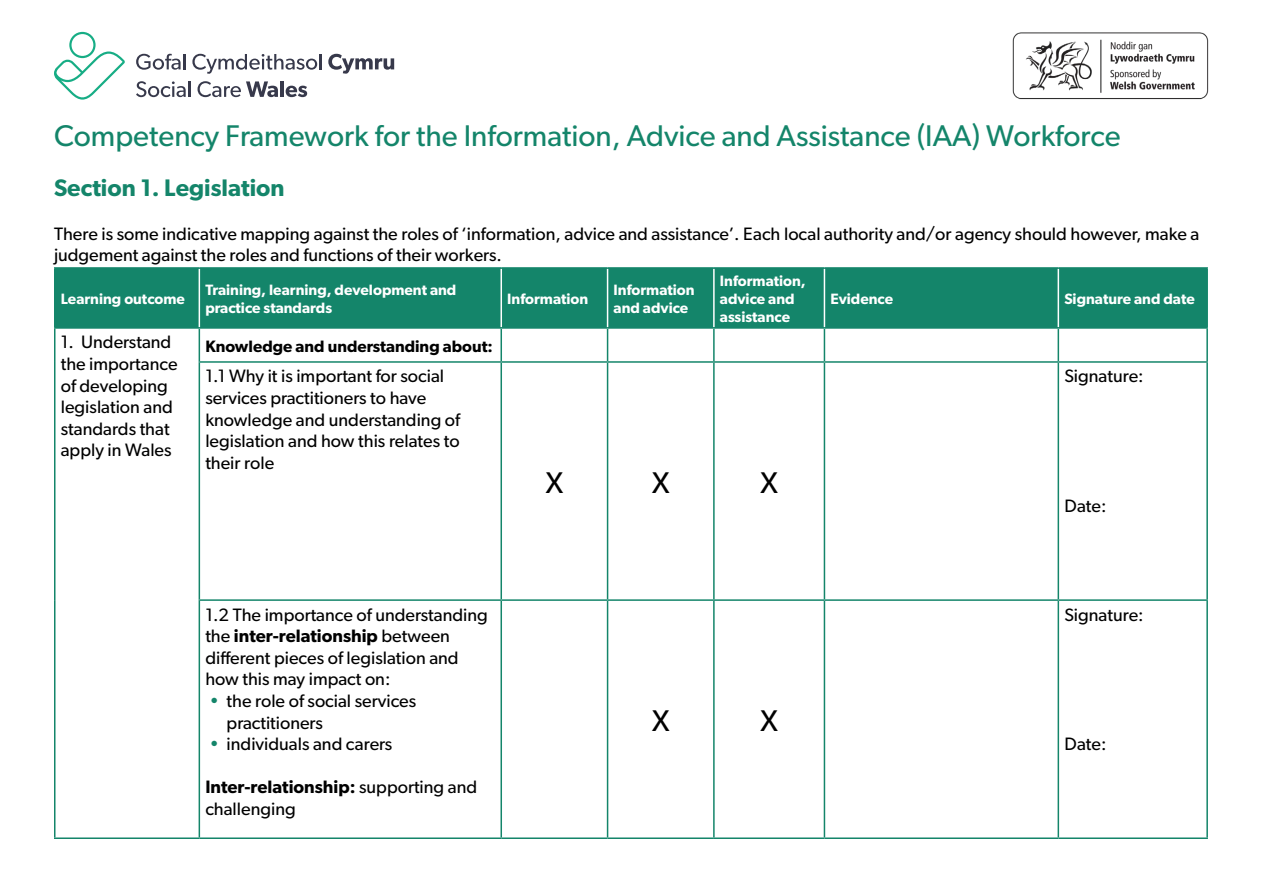
<style>
.page{position:relative;width:1263px;height:893px;background:#fff}
.page>*{position:absolute;margin:0;border:0;box-sizing:border-box;transform-origin:0 0}
.t1{font:30px "Gibson";color:#14856a}
.t2{font:30px "Gibson";color:#000}
.Heading{font:600 24px "Gibson";color:#14856a}
.t3{font:18px/21.6px "Gibson";color:#000}
.Section_header{font:600 16.5px "Gibson";color:#000}
.t4{font:600 15px/18px "Gibson";color:#fff}
.s1{font-weight:600}
.s2{color:#14856a}
</style>
<div class="page">
<div style="left:56px;top:269px;width:1150px;height:58px;background:#14856a"></div>
<hr style="left:54px;top:329px;width:2px;height:33px;background:#14856a">
<hr style="left:199px;top:329px;width:1px;height:32px;background:#14856a">
<hr style="left:500px;top:329px;width:2px;height:32px;background:#14856a">
<hr style="left:607px;top:329px;width:1px;height:32px;background:#14856a">
<hr style="left:713px;top:329px;width:2px;height:32px;background:#14856a">
<hr style="left:824px;top:329px;width:1px;height:32px;background:#14856a">
<hr style="left:1057px;top:329px;width:2px;height:32px;background:#14856a">
<hr style="left:1206px;top:329px;width:2px;height:32px;background:#14856a">
<hr style="left:54px;top:362px;width:2px;height:238px;background:#14856a">
<hr style="left:199px;top:361px;width:302px;height:2px;background:#14856a">
<hr style="left:199px;top:363px;width:1px;height:236px;background:#14856a">
<hr style="left:501px;top:361px;width:107px;height:2px;background:#14856a">
<hr style="left:500px;top:363px;width:2px;height:236px;background:#14856a">
<hr style="left:608px;top:361px;width:106px;height:2px;background:#14856a">
<hr style="left:607px;top:363px;width:1px;height:236px;background:#14856a">
<hr style="left:714px;top:361px;width:110px;height:2px;background:#14856a">
<hr style="left:713px;top:363px;width:2px;height:236px;background:#14856a">
<hr style="left:824px;top:361px;width:234px;height:2px;background:#14856a">
<hr style="left:824px;top:363px;width:1px;height:236px;background:#14856a">
<hr style="left:1058px;top:361px;width:150px;height:2px;background:#14856a">
<hr style="left:1057px;top:363px;width:2px;height:236px;background:#14856a">
<hr style="left:1206px;top:363px;width:2px;height:236px;background:#14856a">
<hr style="left:54px;top:600px;width:2px;height:237px;background:#14856a">
<hr style="left:199px;top:599px;width:302px;height:2px;background:#14856a">
<hr style="left:199px;top:601px;width:1px;height:236px;background:#14856a">
<hr style="left:501px;top:599px;width:107px;height:2px;background:#14856a">
<hr style="left:500px;top:601px;width:2px;height:236px;background:#14856a">
<hr style="left:608px;top:599px;width:106px;height:2px;background:#14856a">
<hr style="left:607px;top:601px;width:1px;height:236px;background:#14856a">
<hr style="left:714px;top:599px;width:110px;height:2px;background:#14856a">
<hr style="left:713px;top:601px;width:2px;height:236px;background:#14856a">
<hr style="left:824px;top:599px;width:234px;height:2px;background:#14856a">
<hr style="left:824px;top:601px;width:1px;height:236px;background:#14856a">
<hr style="left:1058px;top:599px;width:150px;height:2px;background:#14856a">
<hr style="left:1057px;top:601px;width:2px;height:236px;background:#14856a">
<hr style="left:1206px;top:601px;width:2px;height:236px;background:#14856a">
<hr style="left:54px;top:837px;width:145px;height:2px;background:#14856a">
<hr style="left:199px;top:837px;width:302px;height:2px;background:#14856a">
<hr style="left:501px;top:837px;width:107px;height:2px;background:#14856a">
<hr style="left:608px;top:837px;width:106px;height:2px;background:#14856a">
<hr style="left:714px;top:837px;width:110px;height:2px;background:#14856a">
<hr style="left:824px;top:837px;width:234px;height:2px;background:#14856a">
<hr style="left:1058px;top:837px;width:150px;height:2px;background:#14856a">
<hr style="left:199px;top:269px;width:1px;height:58px;background:#fff">
<hr style="left:500px;top:269px;width:2px;height:58px;background:#fff">
<hr style="left:607px;top:269px;width:1px;height:58px;background:#fff">
<hr style="left:713px;top:269px;width:2px;height:58px;background:#fff">
<hr style="left:824px;top:269px;width:1px;height:58px;background:#fff">
<hr style="left:1057px;top:269px;width:2px;height:58px;background:#fff">
<hr style="left:54px;top:267px;width:145px;height:2px;background:#14856a">
<hr style="left:54px;top:269px;width:2px;height:58px;background:#14856a">
<hr style="left:199px;top:267px;width:302px;height:2px;background:#14856a">
<hr style="left:501px;top:267px;width:107px;height:2px;background:#14856a">
<hr style="left:608px;top:267px;width:106px;height:2px;background:#14856a">
<hr style="left:714px;top:267px;width:110px;height:2px;background:#14856a">
<hr style="left:824px;top:267px;width:234px;height:2px;background:#14856a">
<hr style="left:1058px;top:267px;width:150px;height:2px;background:#14856a">
<hr style="left:1206px;top:269px;width:2px;height:58px;background:#14856a">
<hr style="left:54px;top:327px;width:145px;height:2px;background:#14856a">
<hr style="left:199px;top:327px;width:302px;height:2px;background:#14856a">
<hr style="left:501px;top:327px;width:107px;height:2px;background:#14856a">
<hr style="left:608px;top:327px;width:106px;height:2px;background:#14856a">
<hr style="left:714px;top:327px;width:110px;height:2px;background:#14856a">
<hr style="left:824px;top:327px;width:234px;height:2px;background:#14856a">
<hr style="left:1058px;top:327px;width:150px;height:2px;background:#14856a">
<img style="left:1012px;top:32px;width:196px;height:68px">
<svg style="left:136px;top:54px;width:45px;height:16px"></svg>
<hr style="left:183px;top:54px;width:3px;height:15px;background:#37394b">
<svg style="left:192px;top:54px;width:130px;height:20px"></svg>
<svg style="left:328px;top:54px;width:66px;height:20px"></svg>
<svg style="left:136px;top:81px;width:55px;height:16px"></svg>
<svg style="left:198px;top:81px;width:80px;height:16px"></svg>
<hr style="left:280px;top:81px;width:4px;height:16px;background:#37394b">
<svg style="left:286px;top:86px;width:21px;height:11px"></svg>
<svg style="left:54px;top:32px;width:71px;height:68px"></svg>
<p class="t1" style="left:54px;top:118px;width:1068px">Competency Framework for the Information, Advice and Assistance (IAA) Workforce</p>
<h1 class="Heading" style="left:54px;top:174px;width:232px">Section 1. Legislation</h1>
<p class="t3" style="left:54px;top:222px;width:1147px">There is some indicative mapping against the roles of ‘information, advice and assistance’. Each local authority and/or agency should however, make a judgement against the roles and functions of their workers.</p>
<p class="t4" style="left:61px;top:289px;width:126px">Learning outcome</p>
<p class="t4" style="left:205px;top:280px;width:253px">Training, learning, development and practice standards</p>
<p class="t4" style="left:507px;top:289px;width:83px">Information</p>
<p class="t4" style="left:614px;top:280px;width:83px">Information and advice</p>
<p class="t4" style="left:720px;top:271px;width:87px">Information, advice and assistance</p>
<p class="t4" style="left:830px;top:289px;width:64px">Evidence</p>
<p class="t4" style="left:1064px;top:289px;width:132px">Signature and date</p>
<p class="t3" style="left:61px;top:331px;width:118px">1. Understand the importance of developing legislation and standards that apply in Wales</p>
<h2 class="Section_header" style="left:205px;top:336px;width:289px">Knowledge and understanding about:</h2>
<p class="t3" style="left:205px;top:365px;width:256px">1.1 Why it is important for social services practitioners to have knowledge and understanding of legislation and how this relates to their role</p>
<p class="t3" style="left:205px;top:603px;width:284px">1.2 The importance of understanding the <span class="s1">inter-relationship</span> between different pieces of legislation and how this may impact on:</p>
<p class="t3" style="left:227px;top:690px;width:191px;text-indent:-17px"><span class="s2">•</span> the role of social services practitioners</p>
<p class="t3" style="left:210px;top:733px;width:184px"><span class="s2">•</span> individuals and carers</p>
<p class="t3" style="left:205px;top:776px;width:273px"><span class="s1">Inter-relationship:</span> supporting and challenging</p>
<p class="t2" style="left:546px;top:465px;width:19px">X</p>
<p class="t2" style="left:652px;top:465px;width:19px">X</p>
<p class="t2" style="left:760px;top:465px;width:19px">X</p>
<p class="t2" style="left:652px;top:703px;width:19px">X</p>
<p class="t2" style="left:760px;top:703px;width:19px">X</p>
<p class="t3" style="left:1064px;top:365px;width:81px">Signature:</p>
<p class="t3" style="left:1064px;top:495px;width:44px">Date:</p>
<p class="t3" style="left:1064px;top:603px;width:81px">Signature:</p>
<p class="t3" style="left:1064px;top:733px;width:44px">Date:</p>
</div>
